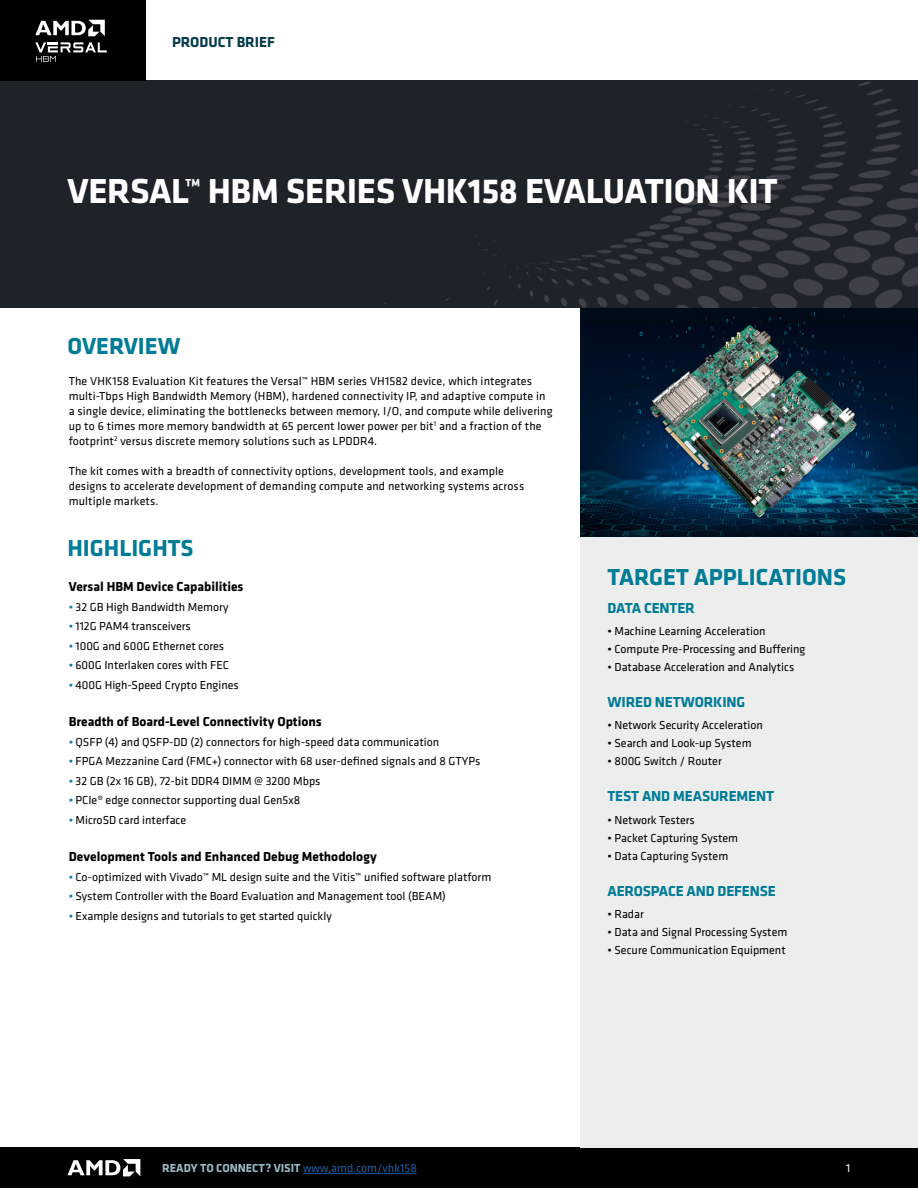
<style>
.page{position:relative;width:918px;height:1188px;background:#fff}
.page>*{position:absolute;margin:0;border:0;box-sizing:border-box;transform-origin:0 0}
.t1{font:700 36px "Klavika";letter-spacing:-.01em;color:#fff}
.t2{font:700 24px "Klavika";color:#007c97}
.t3{font:700 15px "Klavika";letter-spacing:-.01em;color:#007c97}
.t4{font:700 15px "Klavika";color:#063b4a}
.t5{font:700 13.5px "Klavika";color:#000101}
.t6{font:12px/15px "Klavika";color:#000}
.t7{font:700 12px "Klavika";color:#97b8c7}
.t8{font:12px "Klavika";color:#fff}
.s1{color:#007c97}
.s2{font-weight:400;color:#215e9e}
</style>
<div class="page">
<div style="left:0;top:1148px;width:918px;height:40px;background:#000"></div>
<div style="left:580px;top:308px;width:338px;height:840px;background:#eceded"></div>
<div style="left:0;top:80px;width:918px;height:228px;background:#1e2229"></div>
<img style="left:384px;top:82px;width:534px;height:226px">
<div style="left:0;top:0;width:146px;height:81px;background:#000"></div>
<svg style="left:67px;top:1159px;width:73px;height:17px"></svg>
<hr style="left:303px;top:1173px;width:114px;height:1px;background:#215e9e">
<svg style="left:35px;top:20px;width:70px;height:16px"></svg>
<svg style="left:35px;top:42px;width:72px;height:20px"></svg>
<img style="left:580px;top:308px;width:338px;height:228px">
<p class="t4" style="left:172px;top:31px;width:105px">PRODUCT BRIEF</p>
<h1 class="t1" style="left:68px;top:165px;width:712px">VERSAL™ HBM SERIES VHK158 EVALUATION KIT</h1>
<h2 class="t2" style="left:67px;top:329px;width:115px">OVERVIEW</h2>
<p class="t6" style="left:69px;top:373px;width:485px">The VHK158 Evaluation Kit features the Versal™ HBM series VH1582 device, which integrates multi-Tbps High Bandwidth Memory (HBM), hardened connectivity IP, and adaptive compute in a single device, eliminating the bottlenecks between memory, I/O, and compute while delivering up to 6 times more memory bandwidth at 65 percent lower power per bit<sup>1</sup> and a fraction of the footprint<sup>2</sup> versus discrete memory solutions such as LPDDR4.</p>
<p class="t6" style="left:69px;top:463px;width:457px">The kit comes with a breadth of connectivity options, development tools, and example designs to accelerate development of demanding compute and networking systems across multiple markets.</p>
<h2 class="t2" style="left:67px;top:531px;width:128px">HIGHLIGHTS</h2>
<p class="t5" style="left:69px;top:577px;width:176px">Versal HBM Device Capabilities</p>
<p class="t6" style="left:69px;top:599px;width:161px"><span class="s1">•</span> 32 GB High Bandwidth Memory</p>
<p class="t6" style="left:69px;top:618px;width:124px"><span class="s1">•</span> 112G PAM4 transceivers</p>
<p class="t6" style="left:69px;top:638px;width:157px"><span class="s1">•</span> 100G and 600G Ethernet cores</p>
<p class="t6" style="left:69px;top:657px;width:162px"><span class="s1">•</span> 600G Interlaken cores with FEC</p>
<p class="t6" style="left:69px;top:677px;width:172px"><span class="s1">•</span> 400G High-Speed Crypto Engines</p>
<p class="t5" style="left:69px;top:712px;width:255px">Breadth of Board-Level Connectivity Options</p>
<p class="t6" style="left:69px;top:734px;width:372px"><span class="s1">•</span> QSFP (4) and QSFP-DD (2) connectors for high-speed data communication</p>
<p class="t6" style="left:69px;top:753px;width:413px"><span class="s1">•</span> FPGA Mezzanine Card (FMC+) connector with 68 user-defined signals and 8 GTYPs</p>
<p class="t6" style="left:69px;top:773px;width:253px"><span class="s1">•</span> 32 GB (2x 16 GB), 72-bit DDR4 DIMM @ 3200 Mbps</p>
<p class="t6" style="left:69px;top:792px;width:233px"><span class="s1">•</span> PCIe® edge connector supporting dual Gen5x8</p>
<p class="t6" style="left:69px;top:812px;width:119px"><span class="s1">•</span> MicroSD card interface</p>
<p class="t5" style="left:69px;top:847px;width:310px">Development Tools and Enhanced Debug Methodology</p>
<p class="t6" style="left:69px;top:869px;width:424px"><span class="s1">•</span> Co-optimized with Vivado™ ML design suite and the Vitis™ unified software platform</p>
<p class="t6" style="left:69px;top:888px;width:379px"><span class="s1">•</span> System Controller with the Board Evaluation and Management tool (BEAM)</p>
<p class="t6" style="left:69px;top:908px;width:264px"><span class="s1">•</span> Example designs and tutorials to get started quickly</p>
<p class="t7" style="left:162px;top:1160px;width:256px">READY TO CONNECT? VISIT <span class="s2">www,amd.com/vhk158</span></p>
<h2 class="t2" style="left:607px;top:560px;width:240px">TARGET APPLICATIONS</h2>
<p class="t3" style="left:608px;top:597px;width:89px">DATA CENTER</p>
<p class="t6" style="left:608px;top:623px;width:160px">• Machine Learning Acceleration</p>
<p class="t6" style="left:608px;top:641px;width:199px">• Compute Pre-Processing and Buffering</p>
<p class="t6" style="left:608px;top:659px;width:188px">• Database Acceleration and Analytics</p>
<p class="t3" style="left:608px;top:691px;width:139px">WIRED NETWORKING</p>
<p class="t6" style="left:608px;top:718px;width:157px">• Network Security Acceleration</p>
<p class="t6" style="left:608px;top:736px;width:146px">• Search and Look-up System</p>
<p class="t6" style="left:608px;top:754px;width:116px">• 800G Switch / Router</p>
<p class="t3" style="left:608px;top:786px;width:168px">TEST AND MEASUREMENT</p>
<p class="t6" style="left:608px;top:812px;width:89px">• Network Testers</p>
<p class="t6" style="left:608px;top:830px;width:132px">• Packet Capturing System</p>
<p class="t6" style="left:608px;top:848px;width:122px">• Data Capturing System</p>
<p class="t3" style="left:608px;top:880px;width:170px">AEROSPACE AND DEFENSE</p>
<p class="t6" style="left:608px;top:906px;width:38px">• Radar</p>
<p class="t6" style="left:608px;top:924px;width:181px">• Data and Signal Processing System</p>
<p class="t6" style="left:608px;top:942px;width:180px">• Secure Communication Equipment</p>
<p class="t8" style="left:846px;top:1160px;width:6px">1</p>
</div>
